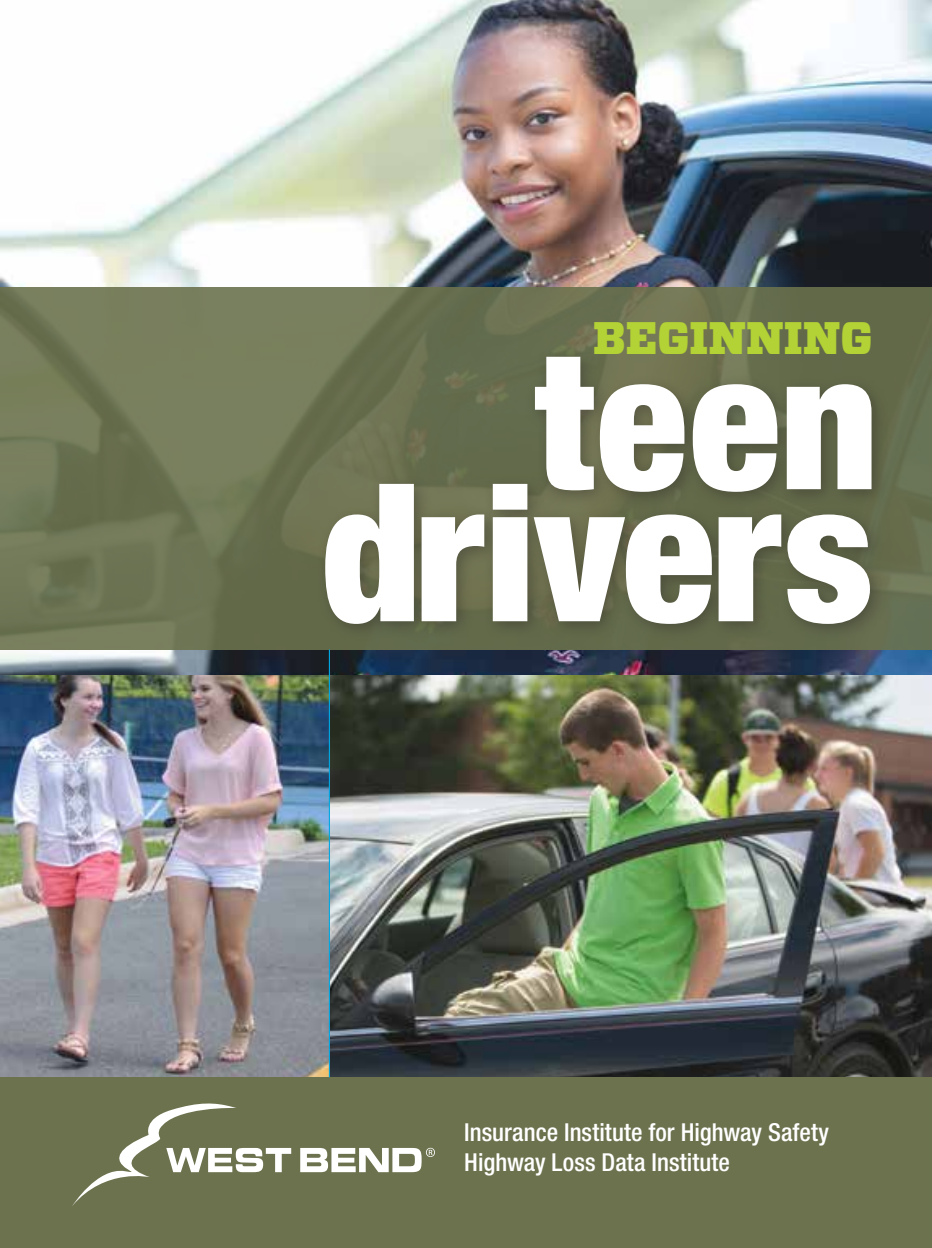
<style>
.page{position:relative;width:932px;height:1248px;background:#fff}
.page>*{position:absolute;margin:0;border:0;box-sizing:border-box;transform-origin:0 0}
.t1{font:900 condensed 192.15px "Helvetica Neue LT Pro";letter-spacing:-.005em;color:#fff}
.t2{font:900 condensed 189px "Helvetica Neue LT Pro";color:#fff}
.t3{font:900 45.45px "Vitesse";color:#b3d235}
.t4{font:500 condensed 24.75px/29.2px "Helvetica Neue LT Pro";letter-spacing:.005em;color:#fff}
</style>
<div class="page">
<img style="left:0;top:674px;width:329px;height:403px">
<img style="left:330px;top:674px;width:602px;height:403px">
<div style="left:0;top:1077px;width:932px;height:170px;background:#6b724d"></div>
<svg style="left:72px;top:1103px;width:219px;height:103px"></svg>
<svg style="left:300px;top:1147px;width:135px;height:25px"></svg>
<img style="left:0;top:0;width:932px;height:674px">
<div style="left:0;top:286px;width:932px;height:363px;background:linear-gradient(to right,#727959,#656b4c)"></div>
<div style="left:316px;top:474px;width:572px;height:167px;background:#231f20;opacity:.35"></div>
<div style="left:525px;top:347px;width:364px;height:162px;background:#231f20;opacity:.35"></div>
<hr style="left:329px;top:649px;width:1px;height:428px;background:#00a7e2">
<h3 class="t3" style="left:593px;top:308px;width:281px">BEGINNING</h3>
<h2 class="t2" style="left:534px;top:305px;width:345px">teen</h2>
<h1 class="t1" style="left:321px;top:434px;width:553px">drivers</h1>
<p class="t4" style="left:464px;top:1117px;width:366px">Insurance Institute for Highway Safety<br>Highway Loss Data Institute</p>
</div>
